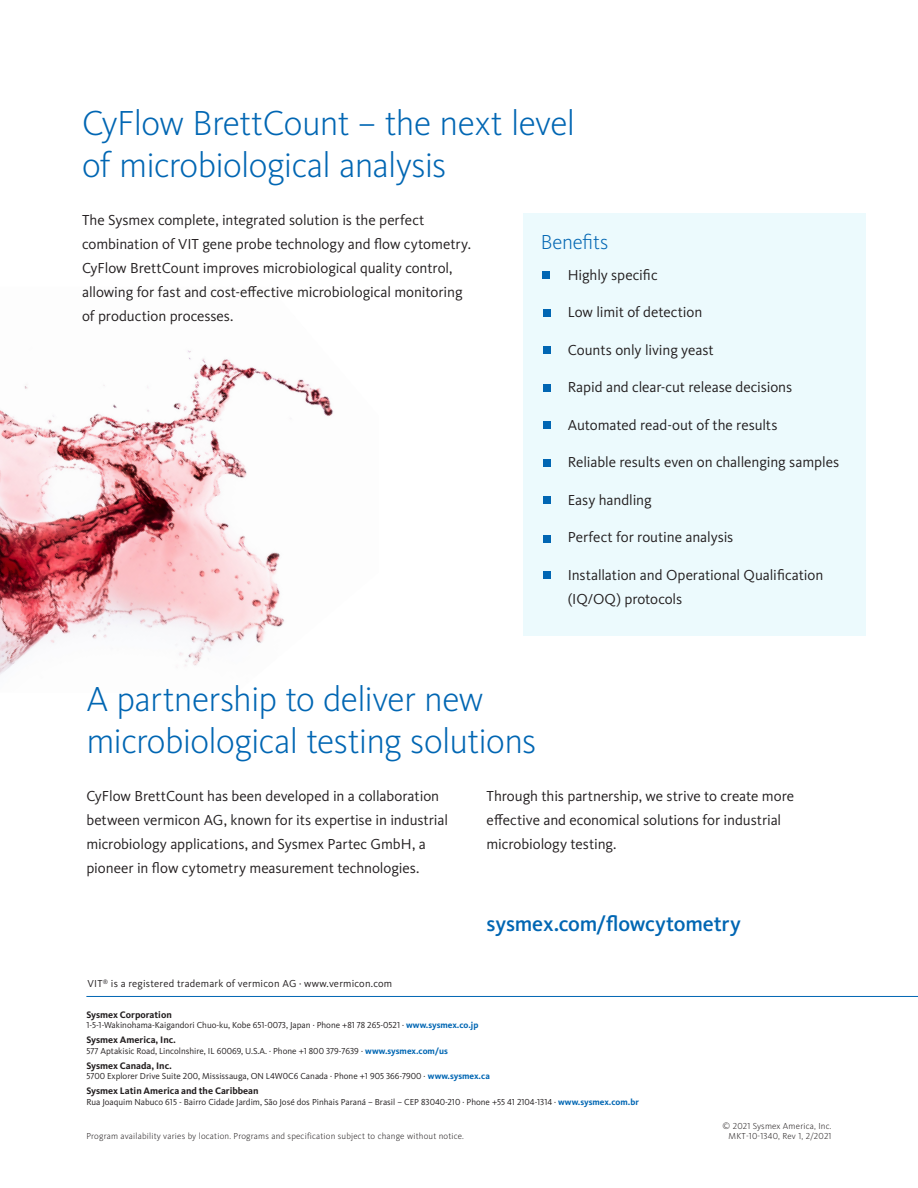
<style>
.page{position:relative;width:918px;height:1188px;background:#fff}
.page>*{position:absolute;margin:0;border:0;box-sizing:border-box;transform-origin:0 0}
.Headline{font:300 36px/42px "Kievit Pro";letter-spacing:-.02em;color:#0166b3}
.t1{font:500 21.75px "Kievit Pro";letter-spacing:-.01em;color:#0166b3}
.Sub-headline{font:300 21px "Kievit Pro";letter-spacing:-.005em;color:#0166b3}
.Body_Copy{font:15px/24px "Kievit Pro";letter-spacing:-.005em;color:#231f20}
.Body{font:10.5px "Kievit Pro";letter-spacing:.02em;color:#231f20}
.t2{font:700 9.75px "Kievit Pro";color:#231f20}
.t3{font:9px "Kievit Pro";color:#231f20}
.t4{font:300 9px "Kievit Pro";letter-spacing:.02em;color:#231f20}
.s1{font-weight:700;color:#0166b3}
</style>
<div class="page">
<hr style="left:86px;top:996px;width:832px;height:1px;background:#0166b3">
<img style="left:0;top:350px;width:334px;height:325px">
<div style="left:524px;top:214px;width:342px;height:422px;background:#ecfafd"></div>
<div style="left:542px;top:271px;width:8px;height:8px;background:#0166b3"></div>
<div style="left:543px;top:309px;width:8px;height:8px;background:#0166b3"></div>
<div style="left:543px;top:346px;width:8px;height:8px;background:#0166b3"></div>
<div style="left:543px;top:384px;width:8px;height:8px;background:#0166b3"></div>
<div style="left:543px;top:421px;width:8px;height:8px;background:#0166b3"></div>
<div style="left:543px;top:459px;width:8px;height:8px;background:#0166b3"></div>
<div style="left:543px;top:496px;width:8px;height:8px;background:#0166b3"></div>
<div style="left:543px;top:535px;width:8px;height:7px;background:#0166b3"></div>
<div style="left:543px;top:571px;width:8px;height:8px;background:#0166b3"></div>
<p class="Headline" style="left:82px;top:102px;width:495px">CyFlow BrettCount – the next level of microbiological analysis</p>
<p class="Body_Copy" style="left:82px;top:208px;width:390px">The Sysmex complete, integrated solution is the perfect combination of VIT gene probe technology and flow cytometry.<br>CyFlow BrettCount improves microbiological quality control, allowing for fast and cost-effective microbiological monitoring of production processes.</p>
<p class="Sub-headline" style="left:541px;top:230px;width:69px">Benefits</p>
<p class="Body_Copy" style="left:568px;top:263px;width:91px">Highly specific</p>
<p class="Body_Copy" style="left:568px;top:300px;width:136px">Low limit of detection</p>
<p class="Body_Copy" style="left:568px;top:338px;width:148px">Counts only living yeast</p>
<p class="Body_Copy" style="left:568px;top:375px;width:226px">Rapid and clear-cut release decisions</p>
<p class="Body_Copy" style="left:568px;top:413px;width:211px">Automated read-out of the results</p>
<p class="Body_Copy" style="left:568px;top:450px;width:273px">Reliable results even on challenging samples</p>
<p class="Body_Copy" style="left:568px;top:488px;width:86px">Easy handling</p>
<p class="Body_Copy" style="left:568px;top:525px;width:167px">Perfect for routine analysis</p>
<p class="Body_Copy" style="left:568px;top:563px;width:257px">Installation and Operational Qualification (IQ/OQ) protocols</p>
<p class="Headline" style="left:86px;top:678px;width:451px">A partnership to deliver new microbiological testing solutions</p>
<p class="Body_Copy" style="left:487px;top:784px;width:309px">Through this partnership, we strive to create more effective and economical solutions for industrial microbiology testing.</p>
<p class="Body_Copy" style="left:86px;top:784px;width:363px">CyFlow BrettCount has been developed in a collaboration between vermicon AG, known for its expertise in industrial microbiology applications, and Sysmex Partec GmbH, a pioneer in flow cytometry measurement technologies.</p>
<p class="Body" style="left:88px;top:977px;width:306px">VIT<sup>®</sup> is a registered trademark of vermicon AG · www.vermicon.com</p>
<p class="t1" style="left:487px;top:910px;width:256px">sysmex.com/flowcytometry</p>
<p class="t2" style="left:86px;top:1009px;width:87px">Sysmex Corporation</p>
<p class="t3" style="left:86px;top:1020px;width:394px">1-5-1-Wakinohama-Kaigandori Chuo-ku, Kobe 651-0073, Japan · Phone +81 78 265-0521 · <span class="s1">www.sysmex.co.jp</span></p>
<p class="t2" style="left:86px;top:1034px;width:91px">Sysmex America, Inc.</p>
<p class="t3" style="left:86px;top:1045px;width:363px">577 Aptakisic Road, Lincolnshire, IL 60069, U.S.A. · Phone +1 800 379-7639 · <span class="s1">www.sysmex.com/us</span></p>
<p class="t2" style="left:86px;top:1060px;width:87px">Sysmex Canada, Inc.</p>
<p class="t3" style="left:86px;top:1071px;width:405px">5700 Explorer Drive Suite 200, Mississauga, ON L4W0C6 Canada · Phone +1 905 366-7900 · <span class="s1">www.sysmex.ca</span></p>
<p class="t2" style="left:86px;top:1085px;width:174px">Sysmex Latin America and the Caribbean</p>
<p class="t3" style="left:86px;top:1096px;width:554px">Rua Joaquim Nabuco 615 - Bairro Cidade Jardim, São José dos Pinhais Paraná – Brasil – CEP 83040-210 · Phone +55 41 2104-1314 · <span class="s1">www.sysmex.com.br</span></p>
<p class="t4" style="left:86px;top:1131px;width:379px">Program availability varies by location. Programs and specification subject to change without notice.</p>
<p class="t4" style="left:723px;top:1121px;width:110px">© 2021 Sysmex America, Inc.</p>
<p class="t4" style="left:729px;top:1131px;width:105px">MKT-10-1340, Rev 1, 2/2021</p>
</div>
